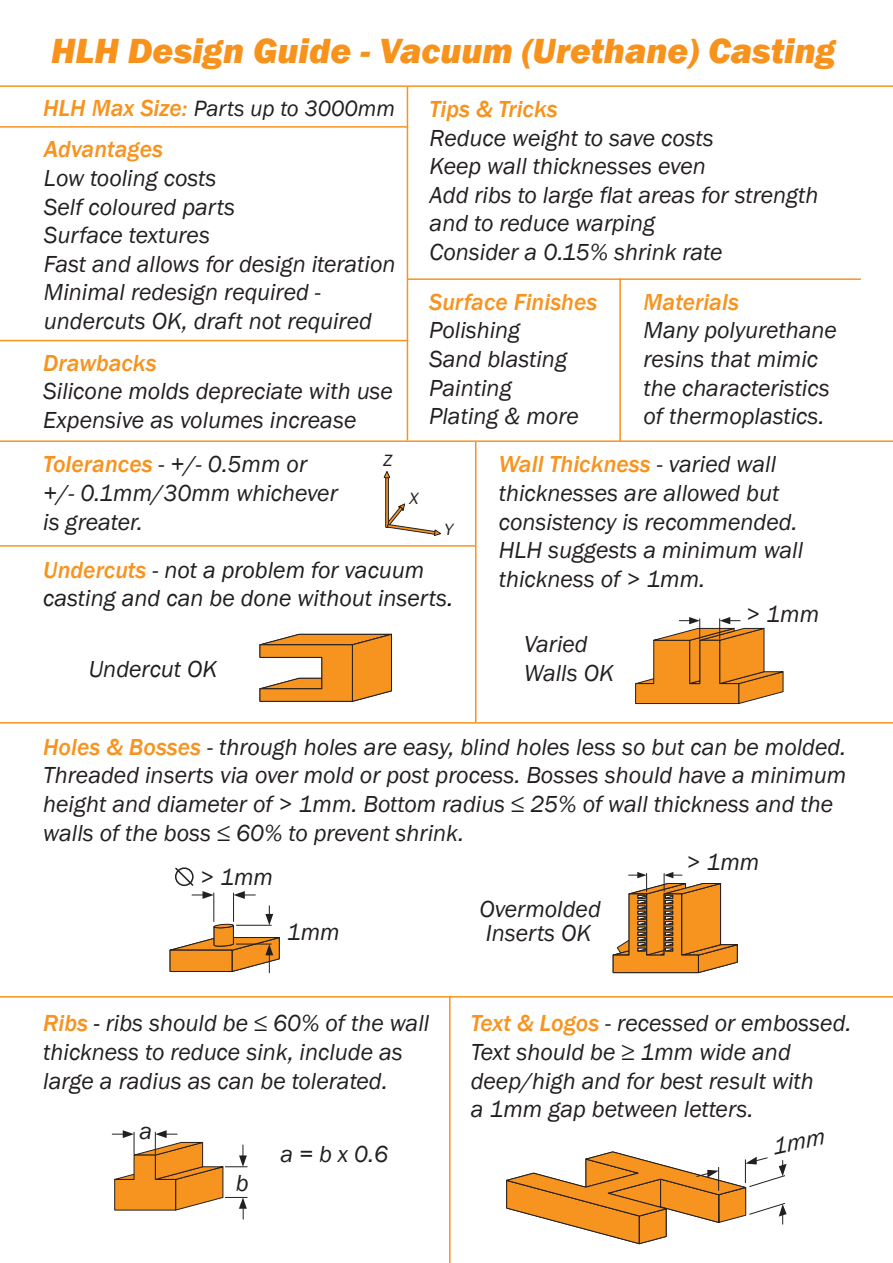
<style>
.page{position:relative;width:893px;height:1263px;background:#fff}
.page>*{position:absolute;margin:0;border:0;box-sizing:border-box;transform-origin:0 0}
.t1{font:italic 800 36px "Franklin Gothic";color:#f7931d}
.t2{font:italic 23.85px/28.7px "Franklin Gothic";color:#231f20}
.t3{font:italic 23.85px/28.7px "Franklin Gothic";color:#201d1e}
.t4{font:italic 500 23.85px "Franklin Gothic";color:#f79420}
.t5{font:italic 500 23.85px "Franklin Gothic";color:#f7931d}
.t6{font:italic 22.8px "Franklin Gothic";color:#231f20}
.t7{font:italic 16.8px "Franklin Gothic";color:#231f20}
.s1{font-weight:500;font-size:23.85px;color:#f7931d}
.s2{font-weight:500;color:#f7931d}
.s3{font-weight:500;color:#f79420}
.s4{color:#040503}
</style>
<div class="page">
<svg style="left:384px;top:471px;width:57px;height:65px"></svg>
<hr style="left:0;top:85px;width:893px;height:2px;background:#f79420">
<hr style="left:408px;top:278px;width:453px;height:2px;background:#f79420">
<hr style="left:0;top:440px;width:893px;height:2px;background:#f79420">
<hr style="left:0;top:722px;width:893px;height:2px;background:#f79420">
<hr style="left:0;top:545px;width:476px;height:2px;background:#f79420">
<hr style="left:0;top:996px;width:893px;height:1px;background:#f79420">
<hr style="left:449px;top:996px;width:2px;height:267px;background:#f79420">
<hr style="left:475px;top:442px;width:1px;height:281px;background:#f79420">
<hr style="left:407px;top:87px;width:1px;height:353px;background:#f79420">
<hr style="left:619px;top:278px;width:2px;height:163px;background:#f79420">
<hr style="left:0;top:126px;width:407px;height:2px;background:#f79420">
<hr style="left:0;top:340px;width:408px;height:1px;background:#f79420">
<svg style="left:635px;top:617px;width:149px;height:87px"></svg>
<svg style="left:111px;top:1130px;width:136px;height:89px"></svg>
<svg style="left:612px;top:872px;width:126px;height:102px"></svg>
<svg style="left:169px;top:867px;width:111px;height:106px"></svg>
<svg style="left:259px;top:633px;width:133px;height:69px"></svg>
<svg style="left:506px;top:1151px;width:281px;height:94px"></svg>
<h1 class="t1" style="left:51px;top:27px;width:786px">HLH Design Guide - Vacuum (Urethane) Casting</h1>
<p class="t6" style="left:43px;top:94px;width:353px"><span class="s1">HLH Max Size:</span> Parts up to 3000mm</p>
<p class="t4" style="left:44px;top:135px;width:121px">Advantages</p>
<p class="t2" style="left:44px;top:164px;width:353px">Low tooling costs<br>Self coloured parts<br>Surface textures<br>Fast and allows for design iteration<br>Minimal redesign required - undercuts OK, draft not required</p>
<p class="t4" style="left:43px;top:348px;width:115px">Drawbacks</p>
<p class="t2" style="left:43px;top:377px;width:351px">Silicone molds depreciate with use<br>Expensive as volumes increase</p>
<p class="t5" style="left:430px;top:94px;width:130px">Tips &amp; Tricks</p>
<p class="t2" style="left:430px;top:124px;width:390px">Reduce weight to save costs<br>Keep wall thicknesses even<br>Add ribs to large flat areas for strength and to reduce warping<br>Consider a 0.15% shrink rate</p>
<p class="t4" style="left:429px;top:287px;width:170px">Surface Finishes</p>
<p class="t2" style="left:429px;top:317px;width:151px">Polishing<br>Sand blasting<br>Painting<br>Plating &amp; more</p>
<p class="t4" style="left:643px;top:287px;width:97px">Materials</p>
<p class="t2" style="left:643px;top:317px;width:195px">Many polyurethane resins that mimic the characteristics of thermoplastics.</p>
<p class="t7" style="left:383px;top:450px;width:10px">Z</p>
<p class="t2" style="left:43px;top:451px;width:296px"><span class="s2">Tolerances</span> - +/- 0.5mm or +/- 0.1mm/30mm whichever is greater.</p>
<p class="t2" style="left:499px;top:451px;width:306px"><span class="s3">Wall Thickness</span> - varied wall thicknesses are allowed but consistency is recommended.<br>HLH suggests a minimum wall thickness of &gt; 1mm.</p>
<p class="t7" style="left:409px;top:488px;width:11px">X</p>
<p class="t7" style="left:444px;top:519px;width:10px">Y</p>
<p class="t3" style="left:43px;top:556px;width:411px"><span class="s3">Undercuts</span> - not a problem for vacuum casting and can be done without inserts<span class="s4">.</span></p>
<p class="t2" style="left:746px;top:600px;width:74px">&gt; 1mm</p>
<p class="t3" style="left:89px;top:655px;width:130px">Undercut OK</p>
<p class="t2" style="left:524px;top:631px;width:91px">Varied<br>Walls OK</p>
<p class="t2" style="left:43px;top:733px;width:805px"><span class="s3">Holes &amp; Bosses</span> - through holes are easy, blind holes less so but can be molded.<br>Threaded inserts via over mold or post process. Bosses should have a minimum height and diameter of &gt; 1mm. Bottom radius ≤ 25% of wall thickness and the walls of the boss ≤ 60% to prevent shrink.</p>
<p class="t2" style="left:200px;top:863px;width:74px">&gt; 1mm</p>
<p class="t2" style="left:287px;top:918px;width:54px">1mm</p>
<p class="t2" style="left:43px;top:1009px;width:388px"><span class="s3">Ribs</span> <span class="s4">-</span> ribs should be ≤ 60% of the wall thickness to reduce sink, include as large a radius as can be tolerated.</p>
<p class="t2" style="left:139px;top:1117px;width:14px">a</p>
<p class="t2" style="left:236px;top:1169px;width:14px">b</p>
<p class="t2" style="left:280px;top:1140px;width:109px">a = b x 0.6</p>
<p class="t2" style="left:479px;top:897px;width:123px;line-height:24px">Overmolded<br>Inserts OK</p>
<p class="t2" style="left:686px;top:848px;width:74px">&gt; 1mm</p>
<p class="t2" style="left:471px;top:1009px;width:382px"><span class="s3">Text &amp; Logos</span> - recessed or embossed.<br>Text should be ≥ 1mm wide and deep/high and for best result with<br>a 1mm gap between letters.</p>
</div>
